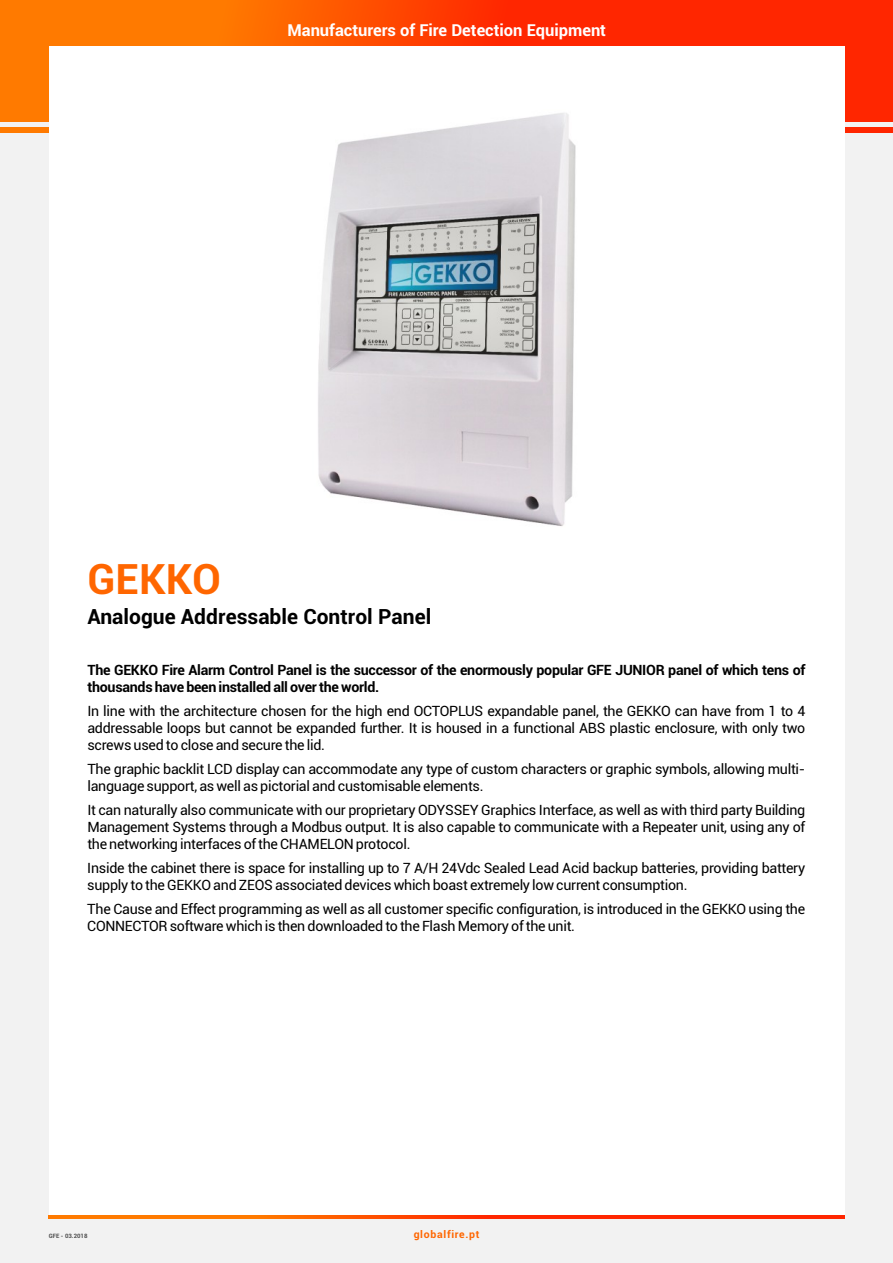
<style>
.page{position:relative;width:893px;height:1263px;background:#f2f2f2}
.page>*{position:absolute;margin:0;border:0;box-sizing:border-box;transform-origin:0 0}
.t1{font:700 42px "Roboto";letter-spacing:.005em;color:#f60}
.t2{font:700 21px "Roboto";color:#000}
.t3{font:700 16.5px "Roboto";color:#fff}
.t4{font:14.25px/17.1px "Roboto";letter-spacing:-.02em;color:#000}
.t5{font:700 14.25px/17.1px "Roboto";letter-spacing:-.02em;color:#000}
.t6{font:700 10.5px "Roboto";letter-spacing:.07em;color:#f60}
.t7{font:700 6px "Roboto";color:#4d4d4d}
</style>
<div class="page">
<svg style="left:0;top:0;width:893px;height:121px;background:#ff4c04"></svg>
<svg style="left:0;top:127px;width:893px;height:5px"></svg>
<div style="left:49px;top:47px;width:795px;height:1169px;background:#fff"></div>
<svg style="left:49px;top:1215px;width:795px;height:3px;background:#ff4800"></svg>
<img style="left:318px;top:113px;width:258px;height:413px">
<p class="t3" style="left:287px;top:24px;width:320px">Manufacturers of Fire Detection Equipment</p>
<h1 class="t1" style="left:87px;top:562px;width:135px">GEKKO</h1>
<h2 class="t2" style="left:87px;top:609px;width:345px">Analogue Addressable Control Panel</h2>
<p class="t5" style="left:87px;top:662px;width:719px">The GEKKO Fire Alarm Control Panel is the successor of the enormously popular GFE JUNIOR panel of which tens of thousands have been installed all over the world.</p>
<p class="t4" style="left:87px;top:704px;width:719px;text-align:justify">In line with the architecture chosen for the high end OCTOPLUS expandable panel, the GEKKO can have from 1 to 4 addressable loops but cannot be expanded further. It is housed in a functional ABS plastic enclosure, with only two screws used to close and secure the lid.</p>
<p class="t4" style="left:87px;top:762px;width:719px">The graphic backlit LCD display can accommodate any type of custom characters or graphic symbols, allowing multi&shy;language support, as well as pictorial and customisable elements.</p>
<p class="t4" style="left:87px;top:803px;width:719px;text-align:justify">It can naturally also communicate with our proprietary ODYSSEY Graphics Interface, as well as with third party Building Management Systems through a Modbus output. It is also capable to communicate with a Repeater unit, using any of the networking interfaces of the CHAMELON protocol.</p>
<p class="t4" style="left:87px;top:861px;width:719px">Inside the cabinet there is space for installing up to 7 A/H 24Vdc Sealed Lead Acid backup batteries, providing battery supply to the GEKKO and ZEOS associated devices which boast extremely low current consumption.</p>
<p class="t4" style="left:87px;top:902px;width:719px">The Cause and Effect programming as well as all customer specific configuration, is introduced in the GEKKO using the<br>CONNECTOR software which is then downloaded to the Flash Memory of the unit.</p>
<p class="t7" style="left:49px;top:1233px;width:40px">GFE - 03.2018</p>
<p class="t6" style="left:414px;top:1230px;width:67px">globalfire.pt</p>
</div>
